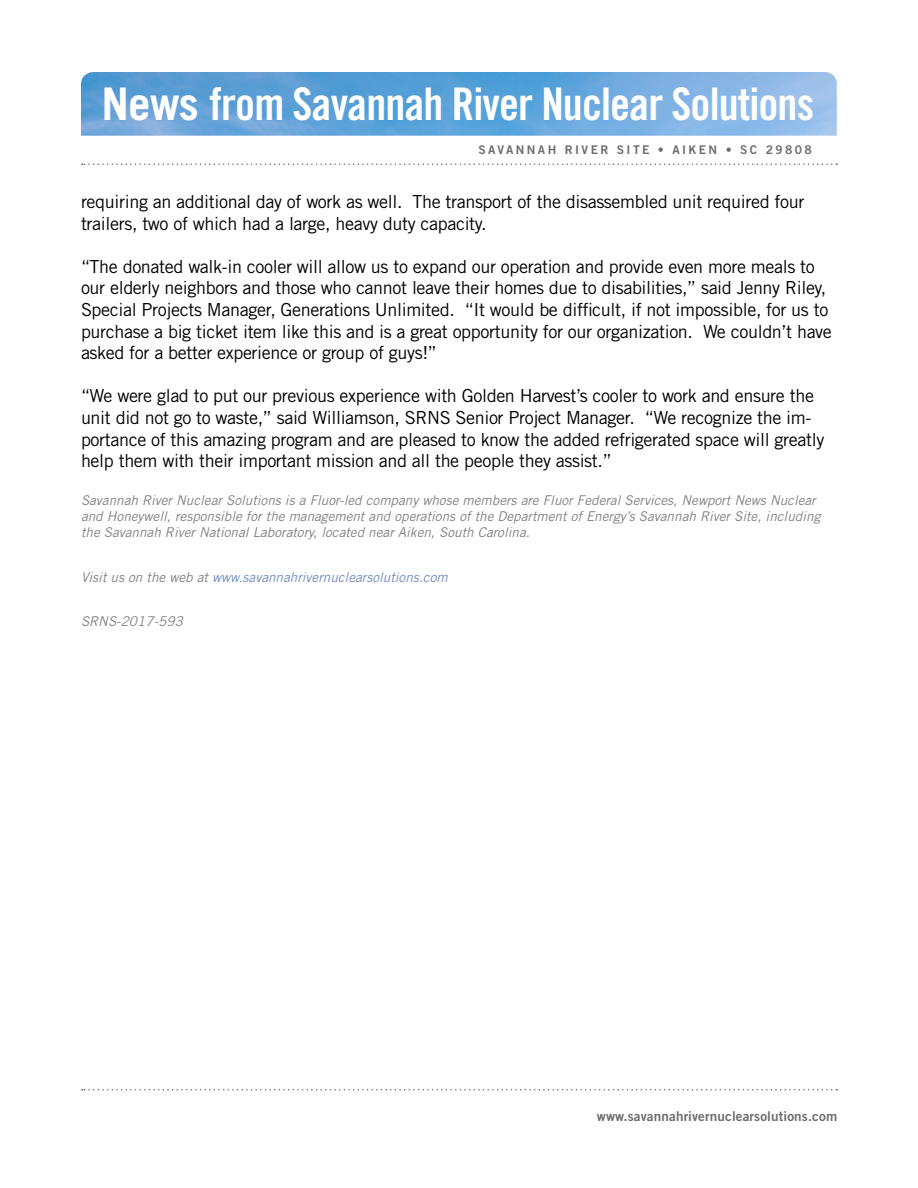
<style>
.page{position:relative;width:918px;height:1188px;background:#fff}
.page>*{position:absolute;margin:0;border:0;box-sizing:border-box;transform-origin:0 0}
.t1{font:45px "Trade Gothic LT Std Bd Cn 20";letter-spacing:-.02em;color:#fff}
.t2{font:18px/21.6px "Trade Gothic LT Std";letter-spacing:-.02em;color:#000}
.t3{font:italic 13.5px/16.2px "Trade Gothic LT Std";color:#808285}
.t4{font:italic 13.5px "Trade Gothic LT Std";color:#748cbd}
.t5{font:13.5px "Trade Gothic LT Std Bd 2";letter-spacing:.01em;color:#6d6e71}
.t6{font:12px "Trade Gothic LT Std Bd 2";letter-spacing:.2em;color:#6d6e71}
.s1{font-family:"Trade Gothic LT Std";font-weight:700}
.s2{color:#808285}
</style>
<div class="page">
<img style="left:81px;top:72px;width:756px;height:64px">
<svg style="left:82px;top:163px;width:755px;height:2px"></svg>
<svg style="left:82px;top:1089px;width:755px;height:1px"></svg>
<h1 class="t1" style="left:102px;top:77px;width:714px"><span class="s1">News</span> from Savannah River Nuclear Solutions</h1>
<p class="t6" style="left:478px;top:143px;width:335px">SAVANNAH RIVER SITE • AIKEN • SC 29808</p>
<p class="t2" style="left:81px;top:191px;width:725px">requiring an additional day of work as well. The transport of the disassembled unit required four trailers, two of which had a large, heavy duty capacity.</p>
<p class="t2" style="left:81px;top:255px;width:752px">“The donated walk-in cooler will allow us to expand our operation and provide even more meals to our elderly neighbors and those who cannot leave their homes due to disabilities,” said Jenny Riley, Special Projects Manager, Generations Unlimited. “It would be difficult, if not impossible, for us to purchase a big ticket item like this and is a great opportunity for our organization. We couldn’t have asked for a better experience or group of guys!”</p>
<p class="t2" style="left:81px;top:385px;width:745px">“We were glad to put our previous experience with Golden Harvest’s cooler to work and ensure the unit did not go to waste,” said Williamson, SRNS Senior Project Manager. “We recognize the im&shy;portance of this amazing program and are pleased to know the added refrigerated space will greatly help them with their important mission and all the people they assist.”</p>
<p class="t3" style="left:81px;top:492px;width:741px">Savannah River Nuclear Solutions is a Fluor-led company whose members are Fluor Federal Services, Newport News Nuclear and Honeywell, responsible for the management and operations of the Department of Energy’s Savannah River Site, including the Savannah River National Laboratory, located near Aiken, South Carolina.</p>
<p class="t4" style="left:81px;top:569px;width:368px"><span class="s2">Visit us on the web at</span> www.savannahrivernuclearsolutions.com</p>
<p class="t3" style="left:81px;top:614px;width:103px">SRNS-2017-593</p>
<p class="t5" style="left:597px;top:1107px;width:242px">www.savannahrivernuclearsolutions.com</p>
</div>
